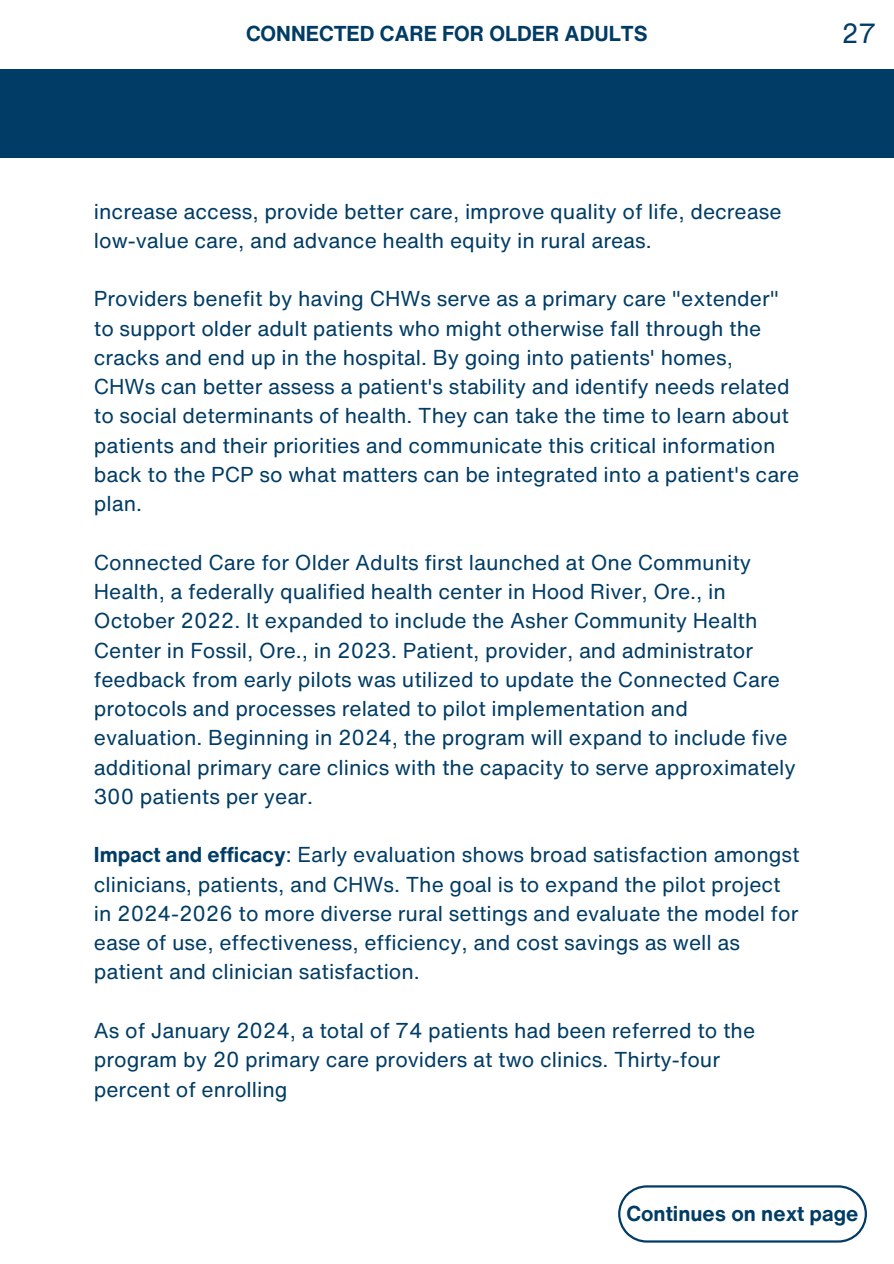
<style>
.page{position:relative;width:894px;height:1264px;background:#fff}
.page>*{position:absolute;margin:0;border:0;box-sizing:border-box;transform-origin:0 0}
.t1{font:27px "Helvetica Now Text";color:#003c65}
.t2{font:21px/29.2px "Helvetica Now Text";color:#003c65}
.t3{font:700 21px "Helvetica Now Text";color:#003c65}
.s1{font-weight:700}
</style>
<div class="page">
<div style="left:0;top:69px;width:893px;height:89px;background:#003c65"></div>
<svg style="left:618px;top:1185px;width:248px;height:57px"></svg>
<h1 class="t3" style="left:246px;top:18px;width:403px">CONNECTED CARE FOR OLDER ADULTS</h1>
<p class="t1" style="left:841px;top:13px;width:36px">27</p>
<p class="t2" style="left:94px;top:196px;width:689px">increase access, provide better care, improve quality of life, decrease low-value care, and advance health equity in rural areas.</p>
<p class="t2" style="left:94px;top:284px;width:706px">Providers benefit by having CHWs serve as a primary care "extender" to support older adult patients who might otherwise fall through the cracks and end up in the hospital. By going into patients' homes, CHWs can better assess a patient's stability and identify needs related to social determinants of health. They can take the time to learn about patients and their priorities and communicate this critical information back to the PCP so what matters can be integrated into a patient's care plan.</p>
<p class="t2" style="left:94px;top:547px;width:703px">Connected Care for Older Adults first launched at One Community Health, a federally qualified health center in Hood River, Ore., in October 2022. It expanded to include the Asher Community Health Center in Fossil, Ore., in 2023. Patient, provider, and administrator feedback from early pilots was utilized to update the Connected Care protocols and processes related to pilot implementation and evaluation. Beginning in 2024, the program will expand to include five additional primary care clinics with the capacity to serve approximately 300 patients per year.</p>
<p class="t2" style="left:94px;top:840px;width:707px"><span class="s1">Impact and efficacy</span>: Early evaluation shows broad satisfaction amongst clinicians, patients, and CHWs. The goal is to expand the pilot project in 2024-2026 to more diverse rural settings and evaluate the model for ease of use, effectiveness, efficiency, and cost savings as well as patient and clinician satisfaction.</p>
<p class="t2" style="left:94px;top:1015px;width:662px">As of January 2024, a total of 74 patients had been referred to the program by 20 primary care providers at two clinics. Thirty-four percent of enrolling</p>
<h2 class="t3" style="left:626px;top:1197px;width:233px">Continues on next page</h2>
</div>
